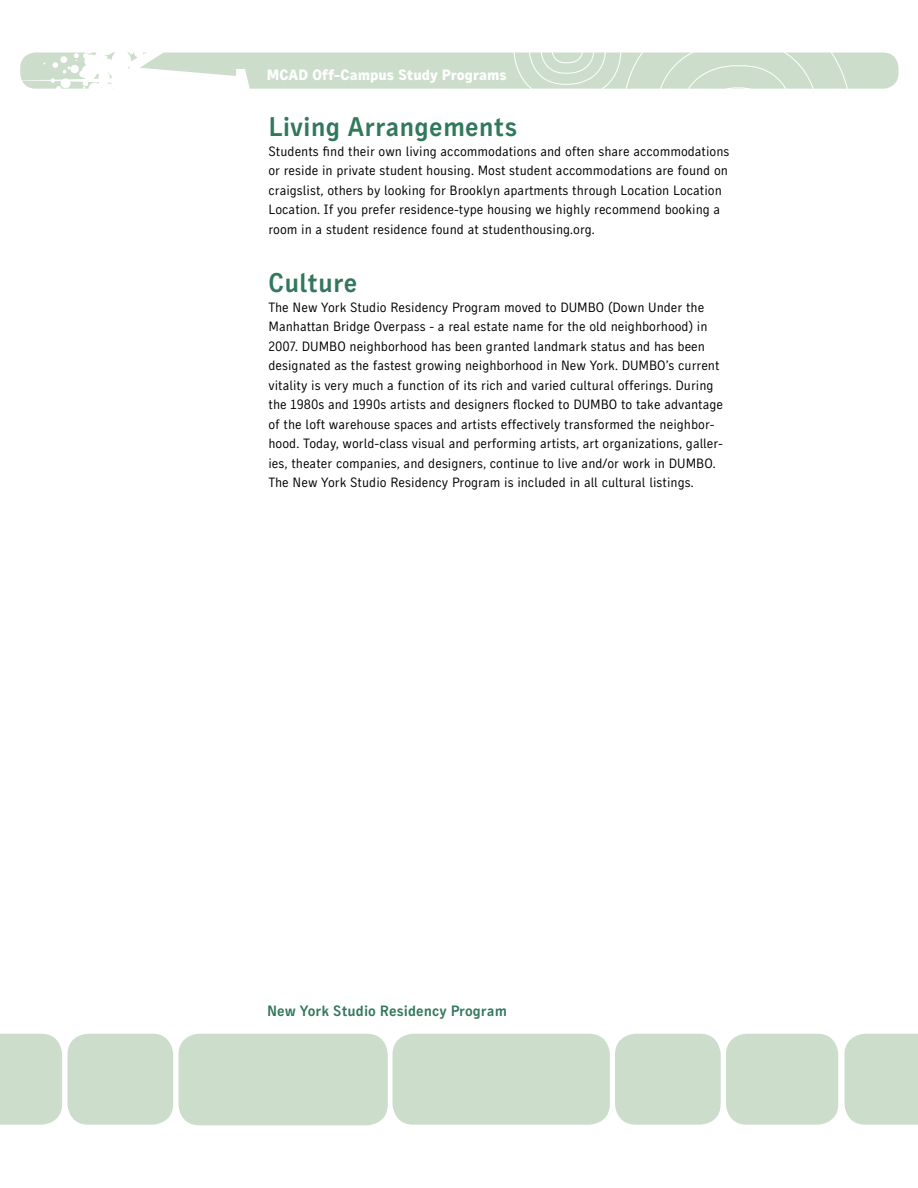
<style>
.page{position:relative;width:918px;height:1188px;background:#fff}
.page>*{position:absolute;margin:0;border:0;box-sizing:border-box;transform-origin:0 0}
.t1{font:700 27px "Spektro Gothic";color:#32785c}
.t2{font:700 15px "Spektro Gothic";color:#32785c}
.t3{font:900 15px "Spektro Gothic";color:#fff}
.t4{font:13.5px/19.5px "Spektro Gothic";color:#000}
</style>
<div class="page">
<div style="left:20px;top:52px;width:878px;height:37px;background:#ccdecb;border-radius:15px"></div>
<svg style="left:20px;top:52px;width:230px;height:37px"></svg>
<div style="left:704px;top:88px;width:67px;height:62px;border:1px solid #fff;border-radius:30px"></div>
<svg style="left:514px;top:52px;width:107px;height:37px"></svg>
<div style="left:529px;top:12px;width:77px;height:72px;border:1px solid #fff;border-radius:36px"></div>
<div style="left:541px;top:23px;width:53px;height:50px;border:1px solid #fff;border-radius:24px"></div>
<div style="left:552px;top:34px;width:31px;height:29px;border:1px solid #fff;border-radius:14px"></div>
<div style="left:0;top:1034px;width:62px;height:91px;background:#ccdecb"></div>
<div style="left:67px;top:1034px;width:106px;height:91px;background:#ccdecb;border-radius:21px"></div>
<div style="left:392px;top:1034px;width:218px;height:91px;background:#ccdecb;border-radius:21px"></div>
<div style="left:845px;top:1034px;width:73px;height:91px;background:#ccdecb"></div>
<div style="left:726px;top:1034px;width:112px;height:91px;background:#ccdecb;border-radius:21px"></div>
<div style="left:179px;top:1034px;width:209px;height:91px;background:#ccdecb;border-radius:21px"></div>
<div style="left:615px;top:1034px;width:106px;height:91px;background:#ccdecb;border-radius:21px"></div>
<p class="t3" style="left:267px;top:66px;width:242px">MCAD Off-Campus Study Programs</p>
<p class="t1" style="left:268px;top:111px;width:250px">Living Arrangements</p>
<p class="t4" style="left:268px;top:141px;width:463px">Students find their own living accommodations and often share accommodations or reside in private student housing. Most student accommodations are found on craigslist, others by looking for Brooklyn apartments through Location Location Location. If you prefer residence-type housing we highly recommend booking a room in a student residence found at studenthousing.org.</p>
<p class="t1" style="left:268px;top:267px;width:90px">Culture</p>
<p class="t4" style="left:268px;top:297px;width:456px">The New York Studio Residency Program moved to DUMBO (Down Under the Manhattan Bridge Overpass - a real estate name for the old neighborhood) in 2007. DUMBO neighborhood has been granted landmark status and has been designated as the fastest growing neighborhood in New York. DUMBO’s current vitality is very much a function of its rich and varied cultural offerings. During the 1980s and 1990s artists and designers flocked to DUMBO to take advantage of the loft warehouse spaces and artists effectively transformed the neighbor&shy;hood. Today, world-class visual and performing artists, art organizations, galler&shy;ies, theater companies, and designers, continue to live and/or work in DUMBO.<br>The New York Studio Residency Program is included in all cultural listings.</p>
<p class="t2" style="left:267px;top:1002px;width:242px">New York Studio Residency Program</p>
</div>
